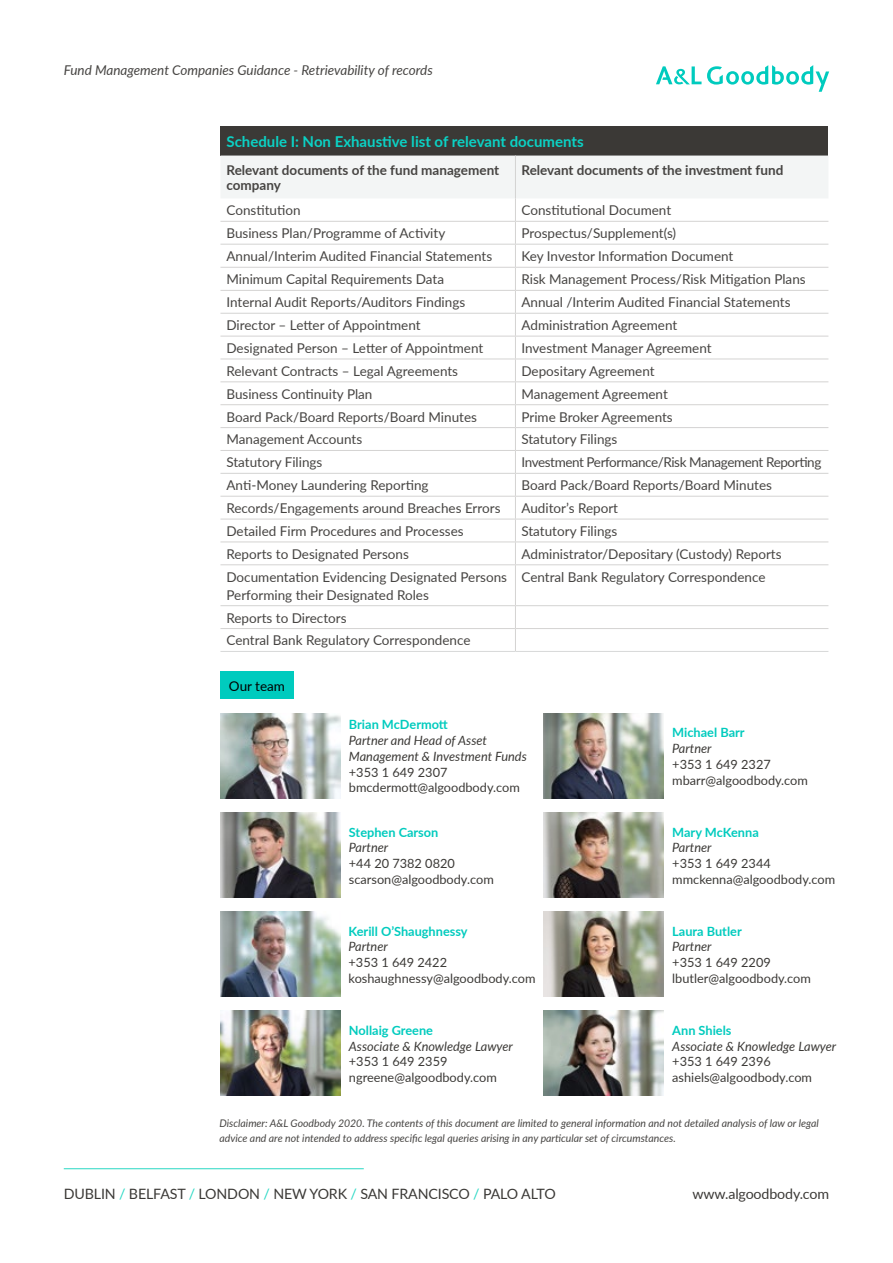
<style>
.page{position:relative;width:893px;height:1263px;background:#fff}
.page>*{position:absolute;margin:0;border:0;box-sizing:border-box;transform-origin:0 0}
.t1{font:700 15px "Lato";color:#0bd2c5}
.t2{font:14.25px "Lato";letter-spacing:-.01em;color:#3b3936}
.t3{font:13.5px/18px "Lato";color:#464442}
.t4{font:700 13.5px/15px "Lato";color:#464442}
.t5{font:italic 13.5px "Lato";color:#464442}
.t6{font:13.5px "Lato";letter-spacing:-.03em;color:#464442}
.t7{font:13.5px "Lato";color:#000}
.t8{font:12.75px/15.8px "Lato";color:#3b3936}
.t9{font:italic 12.75px/15.8px "Lato";color:#3b3936}
.t10{font:700 12.75px "Lato";color:#00cbbe}
.t11{font:italic 10.5px/15px "Lato";color:#464442}
.s1{color:#28d8c3}
</style>
<div class="page">
<svg style="left:656px;top:66px;width:45px;height:18px"></svg>
<svg style="left:707px;top:65px;width:122px;height:27px"></svg>
<hr style="left:64px;top:1168px;width:300px;height:1px;background:#28d8c3">
<div style="left:220px;top:126px;width:608px;height:30px;background:#3b3936"></div>
<svg style="left:220px;top:156px;width:608px;height:408px"></svg>
<hr style="left:220px;top:564px;width:295px;height:1px;background:#d4d3d2">
<hr style="left:515px;top:564px;width:313px;height:1px;background:#d4d3d2">
<hr style="left:515px;top:565px;width:1px;height:40px;background:#d4d3d2">
<hr style="left:220px;top:605px;width:295px;height:1px;background:#d4d3d2">
<hr style="left:515px;top:605px;width:313px;height:1px;background:#d4d3d2">
<hr style="left:220px;top:628px;width:295px;height:1px;background:#d4d3d2">
<hr style="left:515px;top:628px;width:313px;height:1px;background:#d4d3d2">
<svg style="left:515px;top:606px;width:1px;height:45px"></svg>
<hr style="left:220px;top:651px;width:295px;height:1px;background:#d7d8d8">
<hr style="left:515px;top:651px;width:313px;height:1px;background:#d7d8d8">
<div style="left:220px;top:671px;width:74px;height:28px;background:#00cbbe"></div>
<img style="left:220px;top:713px;width:120px;height:85px">
<img style="left:544px;top:713px;width:120px;height:85px">
<img style="left:544px;top:812px;width:120px;height:85px">
<img style="left:220px;top:812px;width:120px;height:85px">
<img style="left:220px;top:912px;width:120px;height:85px">
<img style="left:544px;top:912px;width:120px;height:85px">
<img style="left:220px;top:1011px;width:120px;height:85px">
<img style="left:544px;top:1011px;width:120px;height:85px">
<p class="t5" style="left:64px;top:60px;width:370px">Fund Management Companies Guidance - Retrievability of records</p>
<p class="t1" style="left:226px;top:131px;width:359px">Schedule I: Non Exhaustive list of relevant documents</p>
<p class="t4" style="left:226px;top:162px;width:274px">Relevant documents of the fund management company</p>
<p class="t4" style="left:521px;top:162px;width:263px">Relevant documents of the investment fund</p>
<p class="t3" style="left:226px;top:201px;width:76px">Constitution</p>
<p class="t3" style="left:521px;top:201px;width:151px">Constitutional Document</p>
<p class="t3" style="left:226px;top:224px;width:220px">Business Plan/Programme of Activity</p>
<p class="t3" style="left:521px;top:224px;width:156px">Prospectus/Supplement(s)</p>
<p class="t3" style="left:226px;top:247px;width:267px">Annual/Interim Audited Financial Statements</p>
<p class="t3" style="left:521px;top:247px;width:214px">Key Investor Information Document</p>
<p class="t3" style="left:226px;top:270px;width:219px">Minimum Capital Requirements Data</p>
<p class="t3" style="left:521px;top:270px;width:286px">Risk Management Process/Risk Mitigation Plans</p>
<p class="t3" style="left:226px;top:293px;width:240px">Internal Audit Reports/Auditors Findings</p>
<p class="t3" style="left:521px;top:293px;width:271px">Annual /Interim Audited Financial Statements</p>
<p class="t3" style="left:226px;top:316px;width:196px">Director – Letter of Appointment</p>
<p class="t3" style="left:521px;top:316px;width:157px">Administration Agreement</p>
<p class="t3" style="left:226px;top:338px;width:258px">Designated Person – Letter of Appointment</p>
<p class="t3" style="left:521px;top:338px;width:192px">Investment Manager Agreement</p>
<p class="t3" style="left:226px;top:361px;width:233px">Relevant Contracts – Legal Agreements</p>
<p class="t3" style="left:521px;top:361px;width:135px">Depositary Agreement</p>
<p class="t3" style="left:226px;top:384px;width:148px">Business Continuity Plan</p>
<p class="t3" style="left:521px;top:384px;width:148px">Management Agreement</p>
<p class="t3" style="left:226px;top:407px;width:252px">Board Pack/Board Reports/Board Minutes</p>
<p class="t3" style="left:521px;top:407px;width:153px">Prime Broker Agreements</p>
<p class="t3" style="left:226px;top:430px;width:137px">Management Accounts</p>
<p class="t3" style="left:521px;top:430px;width:97px">Statutory Filings</p>
<p class="t3" style="left:226px;top:453px;width:97px">Statutory Filings</p>
<p class="t6" style="left:521px;top:453px;width:301px">Investment Performance/Risk Management Reporting</p>
<p class="t3" style="left:226px;top:476px;width:204px">Anti-Money Laundering Reporting</p>
<p class="t3" style="left:521px;top:476px;width:252px">Board Pack/Board Reports/Board Minutes</p>
<p class="t3" style="left:226px;top:499px;width:276px">Records/Engagements around Breaches Errors</p>
<p class="t3" style="left:521px;top:499px;width:98px">Auditor’s Report</p>
<p class="t3" style="left:226px;top:521px;width:239px">Detailed Firm Procedures and Processes</p>
<p class="t3" style="left:521px;top:521px;width:97px">Statutory Filings</p>
<p class="t3" style="left:226px;top:544px;width:184px">Reports to Designated Persons</p>
<p class="t3" style="left:521px;top:544px;width:262px">Administrator/Depositary (Custody) Reports</p>
<p class="t3" style="left:226px;top:567px;width:282px">Documentation Evidencing Designated Persons<br>Performing their Designated Roles</p>
<p class="t3" style="left:521px;top:567px;width:246px">Central Bank Regulatory Correspondence</p>
<p class="t3" style="left:226px;top:606px;width:246px;line-height:22.8px">Reports to Directors<br>Central Bank Regulatory Correspondence</p>
<p class="t7" style="left:229px;top:676px;width:58px">Our team</p>
<p class="t10" style="left:349px;top:715px;width:101px">Brian McDermott</p>
<p class="t9" style="left:349px;top:732px;width:179px">Partner and Head of Asset<br>Management &amp; Investment Funds</p>
<p class="t8" style="left:349px;top:764px;width:172px">+353 1 649 2307 bmcdermott@algoodbody.com</p>
<p class="t10" style="left:349px;top:822px;width:91px">Stephen Carson</p>
<p class="t9" style="left:349px;top:839px;width:41px">Partner</p>
<p class="t8" style="left:349px;top:855px;width:146px">+44 20 7382 0820 scarson@algoodbody.com</p>
<p class="t10" style="left:349px;top:922px;width:121px">Kerill O’Shaughnessy</p>
<p class="t9" style="left:349px;top:938px;width:41px">Partner</p>
<p class="t8" style="left:349px;top:954px;width:188px">+353 1 649 2422 koshaughnessy@algoodbody.com</p>
<p class="t10" style="left:349px;top:1021px;width:86px">Nollaig Greene</p>
<p class="t9" style="left:349px;top:1038px;width:166px">Associate &amp; Knowledge Lawyer</p>
<p class="t8" style="left:349px;top:1053px;width:149px">+353 1 649 2359 ngreene@algoodbody.com</p>
<p class="t10" style="left:672px;top:723px;width:74px">Michael Barr</p>
<p class="t9" style="left:672px;top:740px;width:41px">Partner</p>
<p class="t8" style="left:672px;top:756px;width:137px">+353 1 649 2327 mbarr@algoodbody.com</p>
<p class="t10" style="left:672px;top:822px;width:88px">Mary McKenna</p>
<p class="t9" style="left:672px;top:839px;width:41px">Partner</p>
<p class="t8" style="left:672px;top:855px;width:164px">+353 1 649 2344 mmckenna@algoodbody.com</p>
<p class="t10" style="left:672px;top:922px;width:71px">Laura Butler</p>
<p class="t9" style="left:672px;top:938px;width:41px">Partner</p>
<p class="t8" style="left:672px;top:954px;width:140px">+353 1 649 2209 lbutler@algoodbody.com</p>
<p class="t10" style="left:672px;top:1021px;width:61px">Ann Shiels</p>
<p class="t9" style="left:672px;top:1038px;width:166px">Associate &amp; Knowledge Lawyer</p>
<p class="t8" style="left:672px;top:1053px;width:141px">+353 1 649 2396 ashiels@algoodbody.com</p>
<p class="t11" style="left:219px;top:1115px;width:601px">Disclaimer: A&amp;L Goodbody 2020. The contents of this document are limited to general information and not detailed analysis of law or legal advice and are not intended to address specific legal queries arising in any particular set of circumstances.</p>
<p class="t2" style="left:64px;top:1184px;width:493px">DUBLIN <span class="s1">/</span> BELFAST <span class="s1">/</span> LONDON <span class="s1">/</span> NEW YORK <span class="s1">/</span> SAN FRANCISCO <span class="s1">/</span> PALO ALTO</p>
<p class="t2" style="left:692px;top:1184px;width:138px">www.algoodbody.com</p>
</div>
